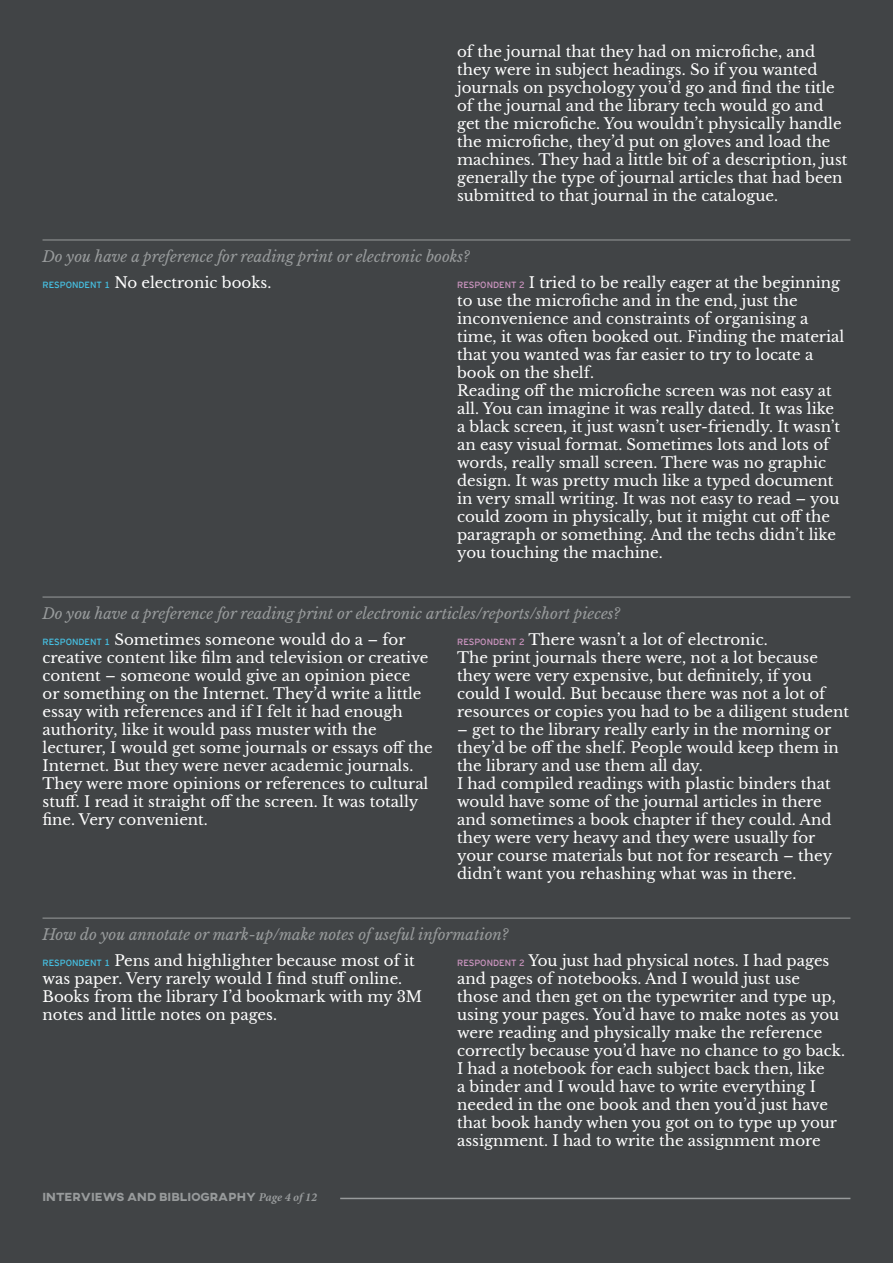
<style>
.page{position:relative;width:893px;height:1263px;background:#414446}
.page>*{position:absolute;margin:0;border:0;box-sizing:border-box;transform-origin:0 0}
.Copy{font:15px/18px "Libre Baskerville";color:#fff}
.Level_2_question{font:italic 15px "Libre Baskerville";color:#989b9c}
.t1{font:800 12px "AXIS";color:#989b9c}
.s1{font-family:"Interstate Mono";font-size:9px;color:#46c3e6}
.s2{font-family:"Interstate Mono";font-size:9px;color:#ce96c2}
.s3{font-family:"Minion Pro";font-weight:700;font-style:italic}
</style>
<div class="page">
<hr style="left:340px;top:1198px;width:510px;height:1px;background:#989b9c">
<hr style="left:43px;top:240px;width:807px;height:1px;background:#989b9c">
<hr style="left:43px;top:597px;width:807px;height:1px;background:#989b9c">
<hr style="left:43px;top:918px;width:807px;height:1px;background:#989b9c">
<p class="Copy" style="left:457px;top:43px;width:392px">of the journal that they had on microfiche, and they were in subject headings. So if you wanted journals on psychology you’d go and find the title of the journal and the library tech would go and get the microfiche. You wouldn’t physically handle the microfiche, they’d put on gloves and load the machines. They had a little bit of a description, just generally the type of journal articles that had been submitted to that journal in the catalogue.</p>
<p class="Level_2_question" style="left:43px;top:247px;width:429px">Do you have a preference for reading print or electronic books?</p>
<p class="Copy" style="left:43px;top:274px;width:230px"><span class="s1">RESPONDENT 1</span> No electronic books.</p>
<p class="Copy" style="left:457px;top:274px;width:389px"><span class="s2">RESPONDENT 2</span> I tried to be really eager at the beginning to use the microfiche and in the end, just the inconvenience and constraints of organising a time, it was often booked out. Finding the material that you wanted was far easier to try to locate a book on the shelf.</p>
<p class="Copy" style="left:457px;top:382px;width:384px">Reading off the microfiche screen was not easy at all. You can imagine it was really dated. It was like a black screen, it just wasn’t user-friendly. It wasn’t an easy visual format. Sometimes lots and lots of words, really small screen. There was no graphic design. It was pretty much like a typed document in very small writing. It was not easy to read – you could zoom in physically, but it might cut off the paragraph or something. And the techs didn’t like you touching the machine.</p>
<p class="Level_2_question" style="left:43px;top:604px;width:579px">Do you have a preference for reading print or electronic articles/reports/short pieces?</p>
<p class="Copy" style="left:43px;top:631px;width:392px"><span class="s1">RESPONDENT 1</span> Sometimes someone would do a – for creative content like film and television or creative content – someone would give an opinion piece<br>or something on the Internet. They’d write a little essay with references and if I felt it had enough authority, like it would pass muster with the lecturer, I would get some journals or essays off the Internet. But they were never academic journals.<br>They were more opinions or references to cultural stuff. I read it straight off the screen. It was totally fine. Very convenient.</p>
<p class="Copy" style="left:457px;top:631px;width:394px"><span class="s2">RESPONDENT 2</span> There wasn’t a lot of electronic.<br>The print journals there were, not a lot because they were very expensive, but definitely, if you could I would. But because there was not a lot of resources or copies you had to be a diligent student</p>
<p class="Copy" style="left:457px;top:721px;width:383px">– get to the library really early in the morning or they’d be off the shelf. People would keep them in the library and use them all day.</p>
<p class="Copy" style="left:457px;top:775px;width:377px">I had compiled readings with plastic binders that would have some of the journal articles in there and sometimes a book chapter if they could. And they were very heavy and they were usually for your course materials but not for research – they didn’t want you rehashing what was in there.</p>
<p class="Level_2_question" style="left:43px;top:925px;width:467px">How do you annotate or mark-up/make notes of useful information?</p>
<p class="Copy" style="left:43px;top:952px;width:381px"><span class="s1">RESPONDENT 1</span> Pens and highlighter because most of it was paper. Very rarely would I find stuff online.<br>Books from the library I’d bookmark with my 3M notes and little notes on pages.</p>
<p class="Copy" style="left:457px;top:952px;width:389px"><span class="s2">RESPONDENT 2</span> You just had physical notes. I had pages and pages of notebooks. And I would just use those and then get on the typewriter and type up, using your pages. You’d have to make notes as you were reading and physically make the reference correctly because you’d have no chance to go back.</p>
<p class="Copy" style="left:457px;top:1060px;width:381px">I had a notebook for each subject back then, like<br>a binder and I would have to write everything I needed in the one book and then you’d just have that book handy when you got on to type up your assignment. I had to write the assignment more</p>
<p class="t1" style="left:43px;top:1189px;width:276px">INTERVIEWS AND BIBLIOGRAPHY <span class="s3">Page 4 of 12</span></p>
</div>
